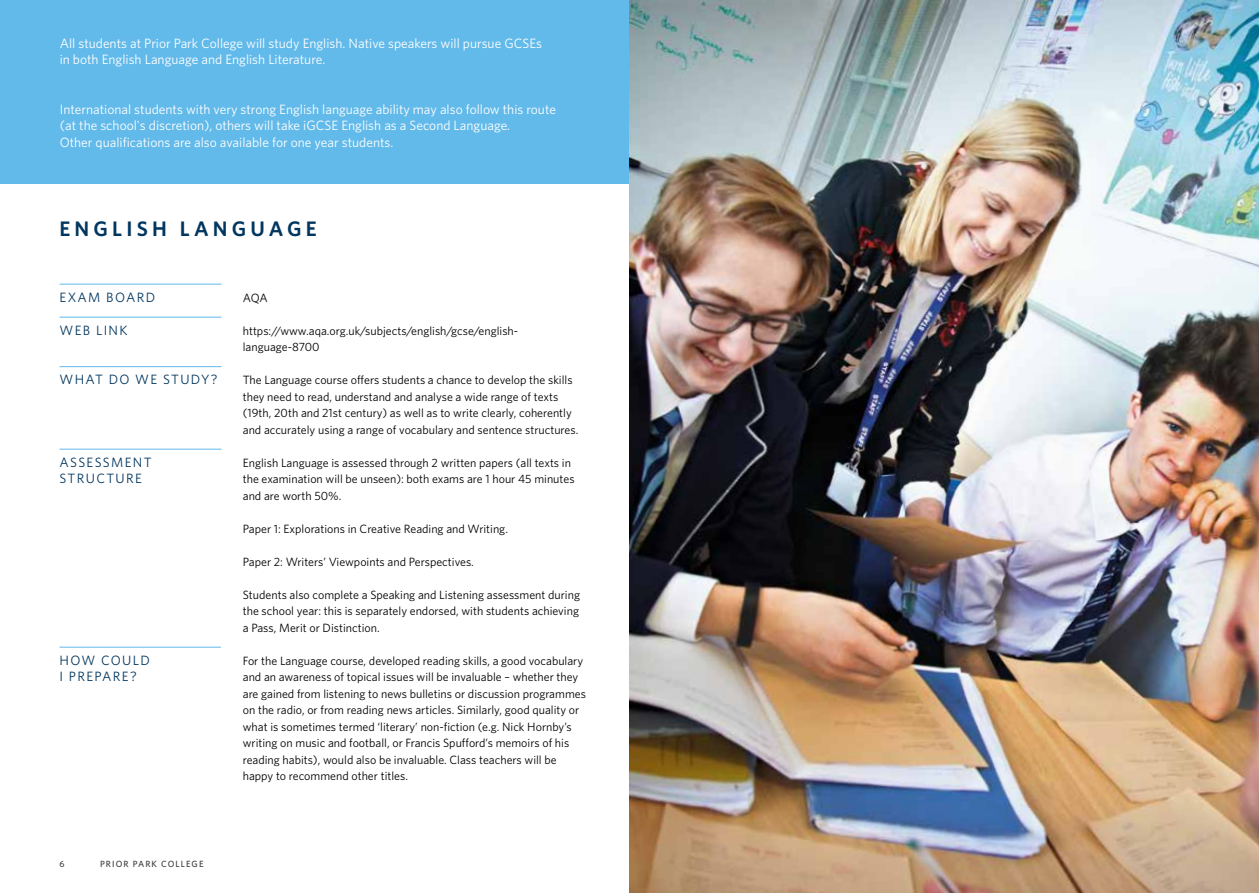
<style>
.page{position:relative;width:1259px;height:893px;background:#fff}
.page>*{position:absolute;margin:0;border:0;box-sizing:border-box;transform-origin:0 0}
.t1{font:600 21px "Whitney";letter-spacing:.2em;color:#00365f}
.t2{font:13.5px/16.5px "Whitney";color:#fff}
.t3{font:13.5px/16.5px "Whitney";letter-spacing:.1em;color:#00365f}
.t4{font:12px/16.5px "Whitney";color:#000}
.t5{font:500 9px "Whitney";letter-spacing:.12em;color:#3c3c3b}
</style>
<div class="page">
<hr style="left:60px;top:284px;width:161px;height:1px;background:#62baea">
<hr style="left:60px;top:366px;width:161px;height:1px;background:#62baea">
<hr style="left:60px;top:449px;width:161px;height:1px;background:#62baea">
<hr style="left:60px;top:647px;width:161px;height:1px;background:#62baea">
<hr style="left:60px;top:317px;width:161px;height:1px;background:#62baea">
<div style="left:0;top:0;width:629px;height:184px;background:#62baea"></div>
<img style="left:629px;top:0;width:630px;height:893px">
<p class="t2" style="left:60px;top:35px;width:484px">All students at Prior Park College will study English. Native speakers will pursue GCSEs in both English Language and English Literature.</p>
<p class="t2" style="left:60px;top:101px;width:498px">International students with very strong English language ability may also follow this route (at the school's discretion), others will take iGCSE English as a Second Language.<br>Other qualifications are also available for one year students.</p>
<h1 class="t1" style="left:60px;top:215px;width:258px">ENGLISH LANGUAGE</h1>
<p class="t3" style="left:60px;top:288px;width:97px">EXAM BOARD</p>
<p class="t3" style="left:60px;top:321px;width:70px">WEB LINK</p>
<p class="t3" style="left:60px;top:371px;width:159px">WHAT DO WE STUDY?</p>
<p class="t3" style="left:60px;top:453px;width:94px">ASSESSMENT<br>STRUCTURE</p>
<p class="t3" style="left:60px;top:651px;width:92px">HOW COULD<br>I PREPARE?</p>
<p class="t4" style="left:243px;top:289px;width:26px">AQA</p>
<p class="t4" style="left:243px;top:322px;width:277px">https://www.aqa.org.uk/subjects/english/gcse/english&shy;language-8700</p>
<p class="t4" style="left:243px;top:371px;width:337px">The Language course offers students a chance to develop the skills they need to read, understand and analyse a wide range of texts (19th, 20th and 21st century) as well as to write clearly, coherently and accurately using a range of vocabulary and sentence structures.</p>
<p class="t4" style="left:243px;top:454px;width:333px">English Language is assessed through 2 written papers (all texts in the examination will be unseen): both exams are 1 hour 45 minutes and are worth 50%.</p>
<p class="t4" style="left:243px;top:520px;width:267px">Paper 1: Explorations in Creative Reading and Writing.</p>
<p class="t4" style="left:243px;top:553px;width:233px">Paper 2: Writers’ Viewpoints and Perspectives.</p>
<p class="t4" style="left:243px;top:586px;width:339px;text-align:justify">Students also complete a Speaking and Listening assessment during the school year: this is separately endorsed, with students achieving a Pass, Merit or Distinction.</p>
<p class="t4" style="left:243px;top:652px;width:345px">For the Language course, developed reading skills, a good vocabulary and an awareness of topical issues will be invaluable – whether they are gained from listening to news bulletins or discussion programmes on the radio, or from reading news articles. Similarly, good quality or what is sometimes termed ‘literary’ non-fiction (e.g. Nick Hornby’s writing on music and football, or Francis Spufford’s memoirs of his reading habits), would also be invaluable. Class teachers will be happy to recommend other titles.</p>
<p class="t5" style="left:60px;top:858px;width:7px">6</p>
<p class="t5" style="left:100px;top:858px;width:105px">PRIOR PARK COLLEGE</p>
</div>
